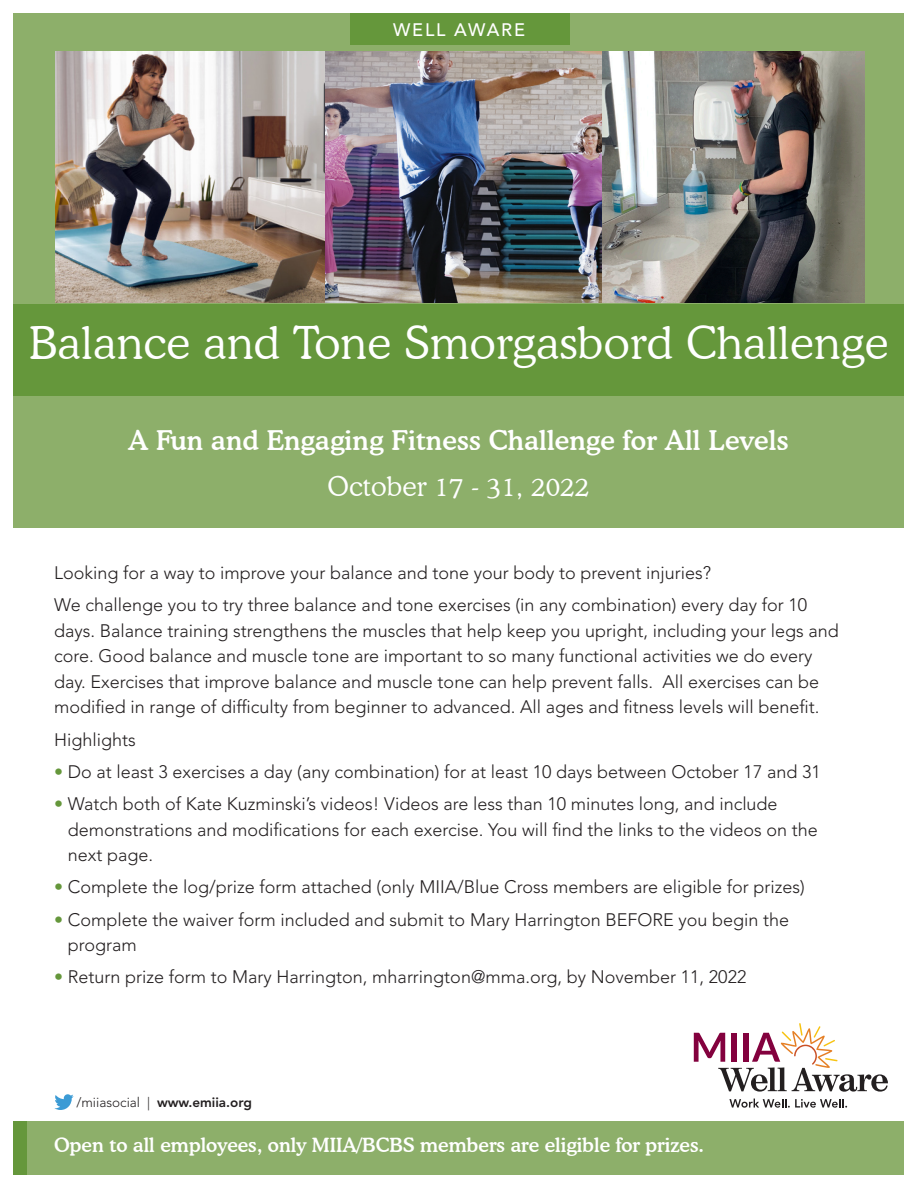
<style>
.page{position:relative;width:918px;height:1188px;background:#fff}
.page>*{position:absolute;margin:0;border:0;box-sizing:border-box;transform-origin:0 0}
.t1{font:300 45px "Cooper BT";letter-spacing:.01em;color:#fff}
.t2{font:500 27px "Cooper BT";letter-spacing:.005em;color:#fff}
.t3{font:300 27px "Cooper BT";letter-spacing:.005em;color:#fff}
.t4{font:500 19.5px "Cooper BT";color:#fff}
.new_text{font:300 18px/25.5px "Avenir LT Std";color:#231f20}
.t5{font:500 18px "Avenir LT Std";letter-spacing:.1em;color:#fff}
.t6{font:800 13.5px "Avenir LT Std";color:#231f20}
.s1{color:#65973b}
.s2{font-weight:300}
</style>
<div class="page">
<svg style="left:54px;top:1094px;width:20px;height:16px"></svg>
<div style="left:14px;top:14px;width:890px;height:514px;background:#8daf6a"></div>
<div style="left:14px;top:1121px;width:890px;height:53px;background:#8daf6a"></div>
<div style="left:14px;top:1121px;width:13px;height:53px;background:#65973b"></div>
<div style="left:14px;top:304px;width:890px;height:92px;background:#65973b"></div>
<div style="left:350px;top:14px;width:220px;height:31px;background:#65973b"></div>
<svg style="left:729px;top:1099px;width:118px;height:9px"></svg>
<svg style="left:694px;top:1023px;width:194px;height:69px"></svg>
<img style="left:56px;top:52px;width:809px;height:250px">
<p class="t5" style="left:393px;top:19px;width:133px">WELL AWARE</p>
<p class="t1" style="left:29px;top:316px;width:861px">Balance and Tone Smorgasbord Challenge</p>
<p class="t2" style="left:128px;top:424px;width:662px">A Fun and Engaging Fitness Challenge for All Levels</p>
<p class="t3" style="left:327px;top:470px;width:264px">October 17 - 31, 2022</p>
<p class="new_text" style="left:54px;top:560px;width:659px">Looking for a way to improve your balance and tone your body to prevent injuries?</p>
<p class="new_text" style="left:54px;top:592px;width:786px">We challenge you to try three balance and tone exercises (in any combination) every day for 10 days. Balance training strengthens the muscles that help keep you upright, including your legs and core. Good balance and muscle tone are important to so many functional activities we do every day. Exercises that improve balance and muscle tone can help prevent falls. All exercises can be modified in range of difficulty from beginner to advanced. All ages and fitness levels will benefit.</p>
<p class="new_text" style="left:54px;top:727px;width:83px">Highlights</p>
<p class="new_text" style="left:54px;top:759px;width:768px"><span class="s1">•</span> Do at least 3 exercises a day (any combination) for at least 10 days between October 17 and 31</p>
<p class="new_text" style="left:68px;top:791px;width:752px;text-indent:-14px"><span class="s1">•</span> Watch both of Kate Kuzminski’s videos! Videos are less than 10 minutes long, and include demonstrations and modifications for each exercise. You will find the links to the videos on the next page.</p>
<p class="new_text" style="left:54px;top:874px;width:752px"><span class="s1">•</span> Complete the log/prize form attached (only MIIA/Blue Cross members are eligible for prizes)</p>
<p class="new_text" style="left:68px;top:907px;width:723px;text-indent:-14px"><span class="s1">•</span> Complete the waiver form included and submit to Mary Harrington BEFORE you begin the program</p>
<p class="new_text" style="left:54px;top:964px;width:694px"><span class="s1">•</span> Return prize form to Mary Harrington, mharrington@mma.org, by November 11, 2022</p>
<p class="t6" style="left:76px;top:1095px;width:177px"><span class="s2">/miiasocial |</span> www.emiia.org</p>
<p class="t4" style="left:54px;top:1133px;width:651px">Open to all employees, only MIIA/BCBS members are eligible for prizes.</p>
</div>
